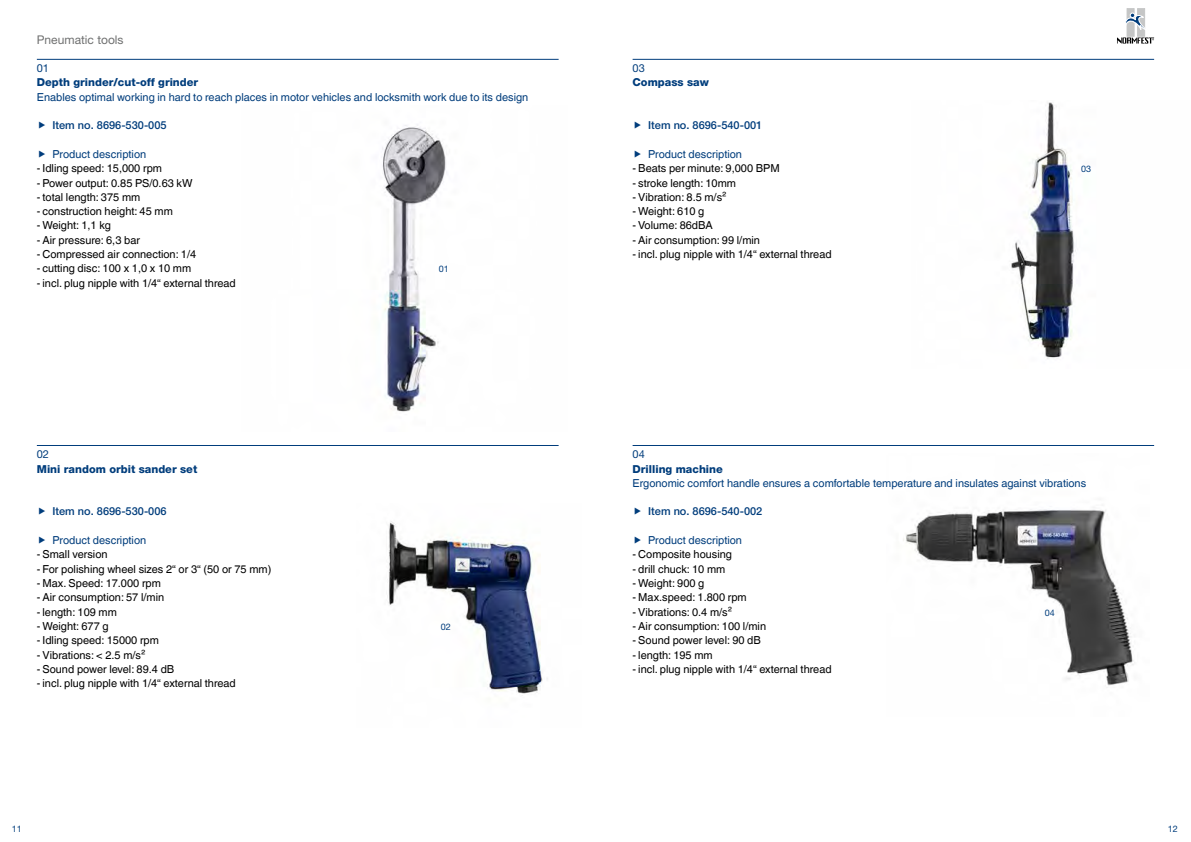
<style>
.page{position:relative;width:1191px;height:842px;background:#fff}
.page>*{position:absolute;margin:0;border:0;box-sizing:border-box;transform-origin:0 0}
.t1{font:12px "Helvetica Neue LT Pro";color:#6f7070}
.t2{font:11px "Helvetica World";color:#000}
.t3{font:11px "Helvetica World";color:#003d7c}
.t4{font:800 11px "Helvetica Neue LT Pro";color:#003d7c}
.t5{font:500 11px "Helvetica Neue LT Pro";color:#003d7c}
.t6{font:11px "Helvetica Neue LT Pro";color:#003d7c}
.t7{font:9px "Helvetica Neue LT Pro";color:#003d7c}
</style>
<div class="page">
<div style="left:1127px;top:9px;width:7px;height:27px;background:#c5c6c6"></div>
<div style="left:1137px;top:9px;width:7px;height:27px;background:#c5c6c6"></div>
<svg style="left:1117px;top:38px;width:37px;height:6px"></svg>
<svg style="left:1125px;top:13px;width:20px;height:19px"></svg>
<img style="left:388px;top:521px;width:160px;height:173px">
<img style="left:903px;top:509px;width:232px;height:177px">
<img style="left:1011px;top:102px;width:65px;height:257px">
<img style="left:382px;top:124px;width:65px;height:288px">
<hr style="left:37px;top:59px;width:521px;height:1px;background:#003d7c">
<hr style="left:632px;top:59px;width:522px;height:1px;background:#003d7c">
<hr style="left:632px;top:445px;width:522px;height:1px;background:#003d7c">
<hr style="left:37px;top:445px;width:521px;height:1px;background:#003d7c">
<p class="t1" style="left:37px;top:32px;width:88px">Pneumatic tools</p>
<p class="t6" style="left:37px;top:62px;width:14px">01</p>
<p class="t4" style="left:37px;top:76px;width:163px">Depth grinder/cut-off grinder</p>
<p class="t3" style="left:37px;top:90px;width:493px">Enables optimal working in hard to reach places in motor vehicles and locksmith work due to its design</p>
<p class="t5" style="left:52px;top:119px;width:116px">Item no. 8696-530-005</p>
<p class="t3" style="left:52px;top:148px;width:95px">Product description</p>
<p class="t2" style="left:37px;top:162px;width:127px">- Idling speed: 15,000 rpm</p>
<p class="t2" style="left:37px;top:176px;width:157px">- Power output: 0.85 PS/0.63 kW</p>
<p class="t2" style="left:37px;top:191px;width:105px">- total length: 375 mm</p>
<p class="t2" style="left:37px;top:205px;width:137px">- construction height: 45 mm</p>
<p class="t2" style="left:37px;top:219px;width:75px">- Weight: 1,1 kg</p>
<p class="t2" style="left:37px;top:233px;width:105px">- Air pressure: 6,3 bar</p>
<p class="t2" style="left:37px;top:248px;width:161px">- Compressed air connection: 1/4</p>
<p class="t2" style="left:37px;top:262px;width:156px">- cutting disc: 100 x 1,0 x 10 mm</p>
<p class="t2" style="left:37px;top:276px;width:200px">- incl. plug nipple with 1/4“ external thread</p>
<p class="t7" style="left:439px;top:264px;width:12px">01</p>
<p class="t6" style="left:37px;top:448px;width:14px">02</p>
<p class="t4" style="left:37px;top:462px;width:162px">Mini random orbit sander set</p>
<p class="t5" style="left:52px;top:505px;width:116px">Item no. 8696-530-006</p>
<p class="t3" style="left:52px;top:534px;width:95px">Product description</p>
<p class="t2" style="left:37px;top:548px;width:72px">- Small version</p>
<p class="t2" style="left:37px;top:562px;width:236px">- For polishing wheel sizes 2“ or 3“ (50 or 75 mm)</p>
<p class="t2" style="left:37px;top:577px;width:126px">- Max. Speed: 17.000 rpm</p>
<p class="t2" style="left:37px;top:591px;width:129px">- Air consumption: 57 l/min</p>
<p class="t2" style="left:37px;top:605px;width:82px">- length: 109 mm</p>
<p class="t2" style="left:37px;top:620px;width:73px">- Weight: 677 g</p>
<p class="t2" style="left:37px;top:634px;width:124px">- Idling speed: 15000 rpm</p>
<p class="t2" style="left:37px;top:648px;width:110px">- Vibrations: &lt; 2.5 m/s²</p>
<p class="t2" style="left:37px;top:662px;width:139px">- Sound power level: 89.4 dB</p>
<p class="t2" style="left:37px;top:677px;width:200px">- incl. plug nipple with 1/4“ external thread</p>
<p class="t7" style="left:441px;top:621px;width:12px">02</p>
<p class="t6" style="left:632px;top:62px;width:14px">03</p>
<p class="t4" style="left:632px;top:76px;width:78px">Compass saw</p>
<p class="t5" style="left:648px;top:119px;width:116px">Item no. 8696-540-001</p>
<p class="t3" style="left:648px;top:148px;width:95px">Product description</p>
<p class="t2" style="left:632px;top:162px;width:149px">- Beats per minute: 9,000 BPM</p>
<p class="t2" style="left:632px;top:176px;width:105px">- stroke length: 10mm</p>
<p class="t2" style="left:632px;top:191px;width:95px">- Vibration: 8.5 m/s²</p>
<p class="t2" style="left:632px;top:205px;width:73px">- Weight: 610 g</p>
<p class="t2" style="left:632px;top:219px;width:82px">- Volume: 86dBA</p>
<p class="t2" style="left:632px;top:233px;width:129px">- Air consumption: 99 l/min</p>
<p class="t2" style="left:632px;top:248px;width:200px">- incl. plug nipple with 1/4“ external thread</p>
<p class="t7" style="left:1081px;top:164px;width:12px">03</p>
<p class="t6" style="left:632px;top:448px;width:14px">04</p>
<p class="t4" style="left:632px;top:462px;width:92px">Drilling machine</p>
<p class="t3" style="left:632px;top:477px;width:455px">Ergonomic comfort handle ensures a comfortable temperature and insulates against vibrations</p>
<p class="t5" style="left:648px;top:505px;width:116px">Item no. 8696-540-002</p>
<p class="t3" style="left:648px;top:534px;width:95px">Product description</p>
<p class="t2" style="left:632px;top:548px;width:101px">- Composite housing</p>
<p class="t2" style="left:632px;top:562px;width:94px">- drill chuck: 10 mm</p>
<p class="t2" style="left:632px;top:577px;width:73px">- Weight: 900 g</p>
<p class="t2" style="left:632px;top:591px;width:116px">- Max.speed: 1.800 rpm</p>
<p class="t2" style="left:632px;top:605px;width:101px">- Vibrations: 0.4 m/s²</p>
<p class="t2" style="left:632px;top:620px;width:135px">- Air consumption: 100 l/min</p>
<p class="t2" style="left:632px;top:634px;width:130px">- Sound power level: 90 dB</p>
<p class="t2" style="left:632px;top:648px;width:82px">- length: 195 mm</p>
<p class="t2" style="left:632px;top:662px;width:200px">- incl. plug nipple with 1/4“ external thread</p>
<p class="t7" style="left:1044px;top:607px;width:12px">04</p>
<p class="t7" style="left:12px;top:823px;width:12px">11</p>
<p class="t7" style="left:1168px;top:823px;width:12px">12</p>
</div>
